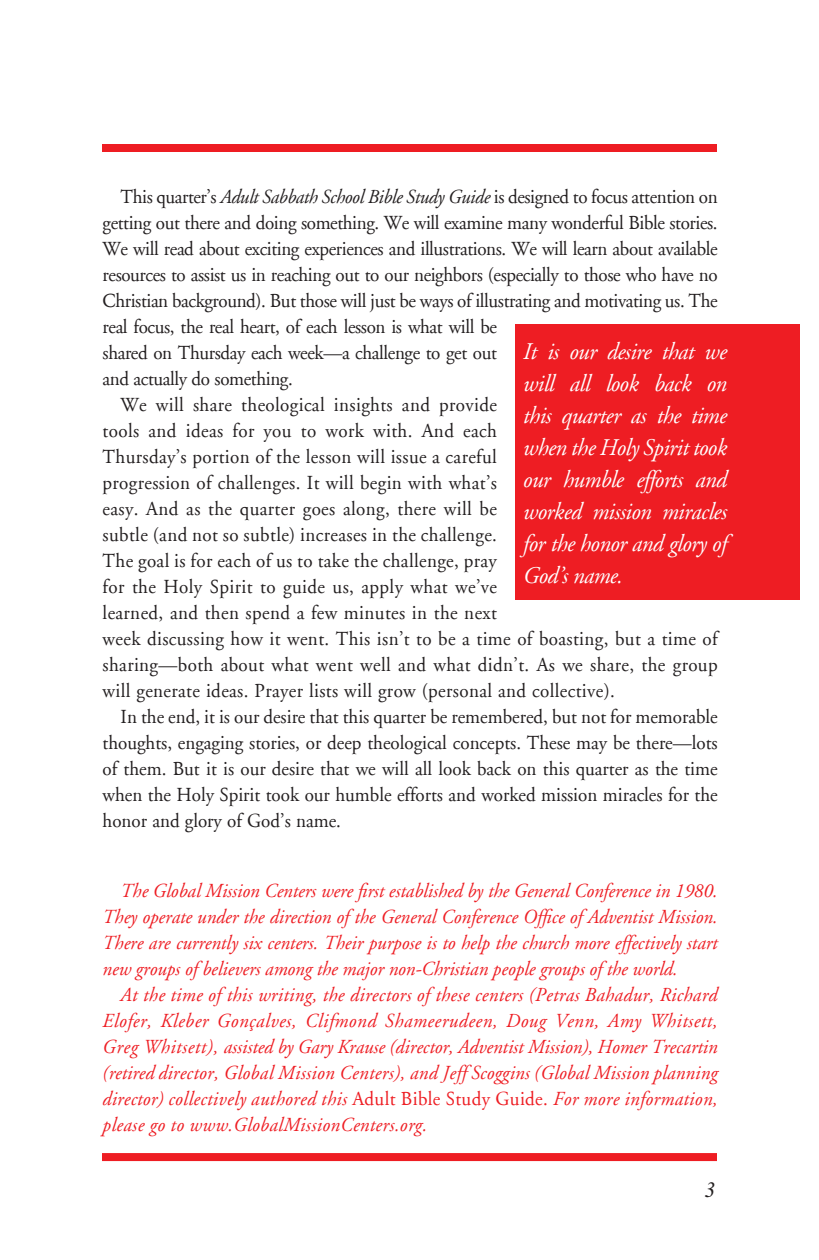
<style>
.page{position:relative;width:819px;height:1260px;background:#fff}
.page>*{position:absolute;margin:0;border:0;box-sizing:border-box;transform-origin:0 0}
.Intro_Pullout{font:italic 24px/32px "Adobe Garamond";letter-spacing:-.02em;color:#fff;text-align:justify;scale:.95 1}
.t1{font:italic 22px "Times New Roman PS Std";color:#231f20}
.Intro_Body{font:20px/26px "Adobe Garamond";letter-spacing:.02em;color:#231f20;scale:.95 1}
.Intro_Bio{font:italic 20px/26px "Adobe Garamond";letter-spacing:.01em;color:#ee1d23;text-align:justify;scale:.95 1}
.Intro_Body-2{font:20px/26px "Adobe Garamond";letter-spacing:-.02em;color:#231f20;scale:.95 1}
.s1{font-style:italic}
.s2{font-style:normal}
</style>
<div class="page">
<div style="left:102px;top:144px;width:615px;height:8px;background:#ee1d23"></div>
<div style="left:102px;top:1153px;width:615px;height:8px;background:#ee1d23"></div>
<div style="left:515px;top:325px;width:285px;height:275px;background:#ee1d23"></div>
<p class="Intro_Body-2" style="left:103px;top:184px;width:649px;text-indent:18px">This quarter’s <span class="s1">Adult Sabbath School Bible Study Guide</span> is designed to focus attention on getting out there and doing something. We will examine many wonderful Bible stories.<br>We will read about exciting experiences and illustrations. We will learn about available resources to assist us in reaching out to our neighbors (especially to those who have no Christian background). But those will just be ways of illustrating and motivating us. The real focus, the real heart, of each lesson is what will be<br>shared on Thursday each week—a challenge to get out<br>and actually do something.</p>
<p class="Intro_Body" style="left:103px;top:392px;width:649px;text-indent:18px">We will share theological insights and provide<br>tools and ideas for you to work with. And each<br>Thursday’s portion of the lesson will issue a careful<br>progression of challenges. It will begin with what’s<br>easy. And as the quarter goes along, there will be<br>subtle (and not so subtle) increases in the challenge.<br>The goal is for each of us to take the challenge, pray<br>for the Holy Spirit to guide us, apply what we’ve<br>learned, and then spend a few minutes in the next<br>week discussing how it went. This isn’t to be a time of boasting, but a time of sharing—both about what went well and what didn’t. As we share, the group will generate ideas. Prayer lists will grow (personal and collective).</p>
<p class="Intro_Body" style="left:103px;top:704px;width:649px;text-align:justify;text-indent:18px">In the end, it is our desire that this quarter be remembered, but not for memorable thoughts, engaging stories, or deep theological concepts. These may be there—lots of them. But it is our desire that we will all look back on this quarter as the time when the Holy Spirit took our humble efforts and worked mission miracles for the honor and glory of God’s name.</p>
<p class="Intro_Pullout" style="left:523px;top:336px;width:216px">It is our desire that we will all look back on this quarter as the time when the Holy Spirit took our humble efforts and worked mission miracles for the honor and glory of God’s name.</p>
<p class="Intro_Bio" style="left:103px;top:878px;width:649px;text-indent:18px">The Global Mission Centers were first established by the General Conference in 1980.<br>They operate under the direction of the General Conference Office of Adventist Mission.<br>There are currently six centers. Their purpose is to help the church more effectively start new groups of believers among the major non-Christian people groups of the world.</p>
<p class="Intro_Bio" style="left:103px;top:982px;width:649px;text-indent:18px">At the time of this writing, the directors of these centers (Petras Bahadur, Richard Elofer, Kleber Gonçalves, Clifmond Shameerudeen, Doug Venn, Amy Whitsett, Greg Whitsett), assisted by Gary Krause (director, Adventist Mission), Homer Trecartin (retired director, Global Mission Centers), and Jeff Scoggins (Global Mission planning director) collectively authored this <span class="s2">Adult Bible Study Guide.</span> For more information, please go to www.GlobalMissionCenters.org.</p>
<p class="t1" style="left:705px;top:1178px;width:12px">3</p>
</div>
